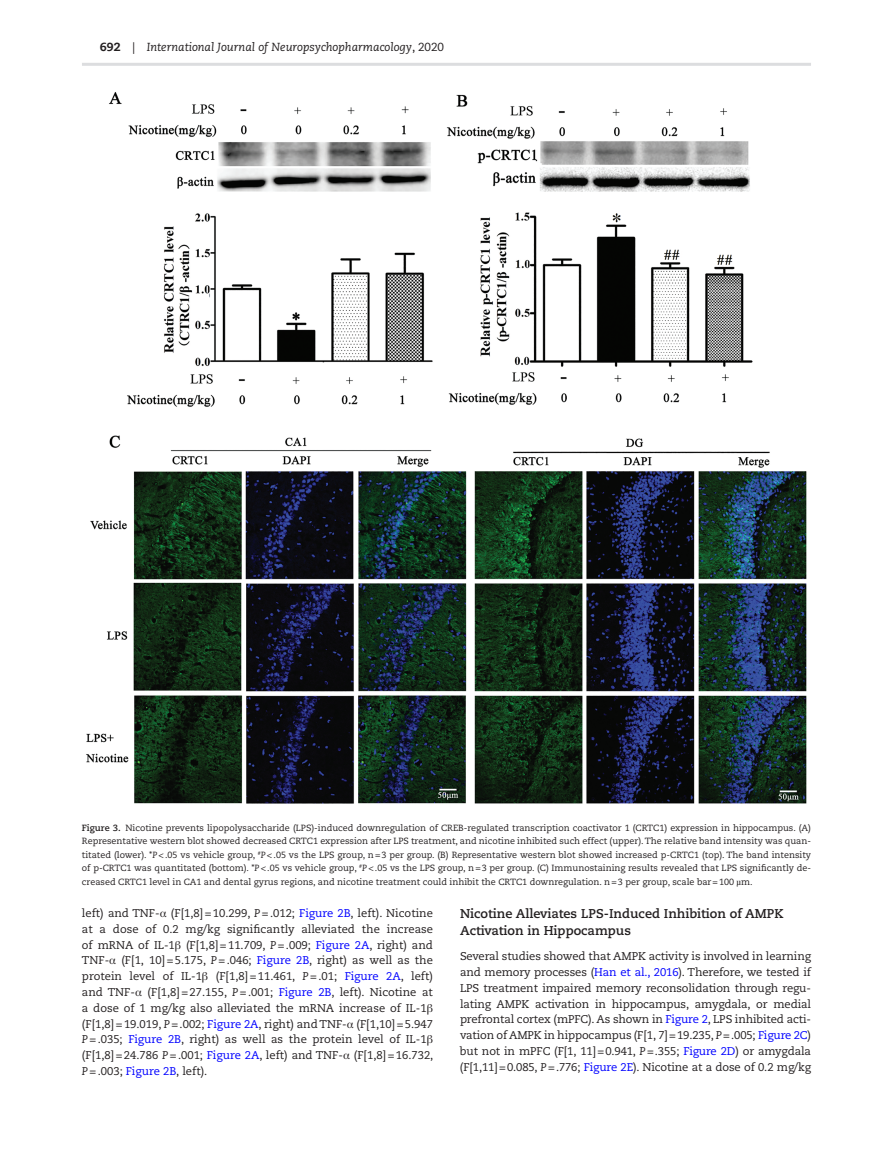
<style>
.page{position:relative;width:893px;height:1174px;background:#fff}
.page>*{position:absolute;margin:0;border:0;box-sizing:border-box;transform-origin:0 0}
.t1{font:700 12.75px/16.5px "Caecilia LT Std";color:#231f20}
.t2{font:italic 11.7px "Caecilia LT Std";color:#231f20}
.t3{font:11.25px/15.8px "Caecilia LT Std";letter-spacing:-.01em;color:#231f20;text-align:justify}
.t4{font:9px/13.5px "Caecilia LT Std";color:#231f20;text-align:justify}
.s1{font-weight:800;font-style:normal}
.s2{font-style:normal}
.s3{font-weight:700}
.s4{font-style:italic}
.s5{font-family:"Gandhari Unicode"}
.s6{color:#00f}
</style>
<div class="page">
<hr style="left:82px;top:63px;width:729px;height:3px;background:#dcdddf">
<img style="left:86px;top:92px;width:721px;height:712px">
<p class="t2" style="left:100px;top:40px;width:346px"><span class="s1">692</span> <span class="s2">|</span> International Journal of Neuropsychopharmacology<span class="s2">, 2020</span></p>
<p class="t4" style="left:82px;top:821px;width:731px"><span class="s3">Figure 3.</span> Nicotine prevents lipopolysaccharide (LPS)-induced downregulation of CREB-regulated transcription coactivator 1 (CRTC1) expression in hippocampus. (A)<br>Representative western blot showed decreased CRTC1 expression after LPS treatment, and nicotine inhibited such effect (upper). The relative band intensity was quan&shy;titated (lower). *<span class="s4">P&lt;</span>.05 vs vehicle group, <sup>#</sup><span class="s4">P&lt;</span>.05 vs the LPS group, n=3 per group. (B) Representative western blot showed increased p-CRTC1 (top). The band intensity of p-CRTC1 was quantitated (bottom). *<span class="s4">P&lt;</span>.05 vs vehicle group, <sup>#</sup><span class="s4">P&lt;</span>.05 vs the LPS group, n=3 per group. (C) Immunostaining results revealed that LPS significantly de&shy;creased CRTC1 level in CA1 and dental gyrus regions, and nicotine treatment could inhibit the CRTC1 downregulation. n=3 per group, scale bar=100 <span class="s5">µ</span>m.</p>
<p class="t3" style="left:82px;top:905px;width:353px">left) and TNF-<span class="s5">α</span> (F[1,8]=10.299, <span class="s4">P</span>=.012; <span class="s6">Figure 2B</span>, left). Nicotine at a dose of 0.2 mg/kg significantly alleviated the increase of mRNA of IL-1<span class="s5">β</span> (F[1,8]=11.709, <span class="s4">P</span>=.009; <span class="s6">Figure 2A</span>, right) and TNF-<span class="s5">α</span> (F[1, 10]=5.175, <span class="s4">P</span>=.046; <span class="s6">Figure 2B</span>, right) as well as the protein level of IL-1<span class="s5">β</span> (F[1,8]=11.461, <span class="s4">P</span>=.01; <span class="s6">Figure 2A</span>, left) and TNF-<span class="s5">α</span> (F[1,8]=27.155, <span class="s4">P</span>=.001; <span class="s6">Figure 2B</span>, left). Nicotine at a dose of 1 mg/kg also alleviated the mRNA increase of IL-1<span class="s5">β </span>(F[1,8]=19.019, <span class="s4">P</span>=.002; <span class="s6">Figure 2A</span>, right) and TNF-<span class="s5">α</span> (F[1,10]=5.947<br><span class="s4">P</span>=.035; <span class="s6">Figure 2B</span>, right) as well as the protein level of IL-1<span class="s5">β </span>(F[1,8]=24.786 <span class="s4">P</span>=.001; <span class="s6">Figure 2A</span>, left) and TNF-<span class="s5">α</span> (F[1,8]=16.732, <span class="s4">P</span>=.003; <span class="s6">Figure 2B</span>, left).</p>
<p class="t1" style="left:460px;top:905px;width:325px">Nicotine Alleviates LPS-Induced Inhibition of AMPK<br>Activation in Hippocampus</p>
<p class="t3" style="left:460px;top:948px;width:353px">Several studies showed that AMPK activity is involved in learning and memory processes (<span class="s6">Han et al., 2016</span>). Therefore, we tested if LPS treatment impaired memory reconsolidation through regu&shy;lating AMPK activation in hippocampus, amygdala, or medial prefrontal cortex (mPFC). As shown in <span class="s6">Figure 2</span>, LPS inhibited acti&shy;vation of AMPK in hippocampus (F[1, 7]=19.235, <span class="s4">P</span>=.005; <span class="s6">Figure 2C</span>) but not in mPFC (F[1, 11]=0.941, <span class="s4">P</span>=.355; <span class="s6">Figure 2D</span>) or amygdala (F[1,11]=0.085, <span class="s4">P</span>=.776; <span class="s6">Figure 2E</span>). Nicotine at a dose of 0.2 mg/kg</p>
</div>
